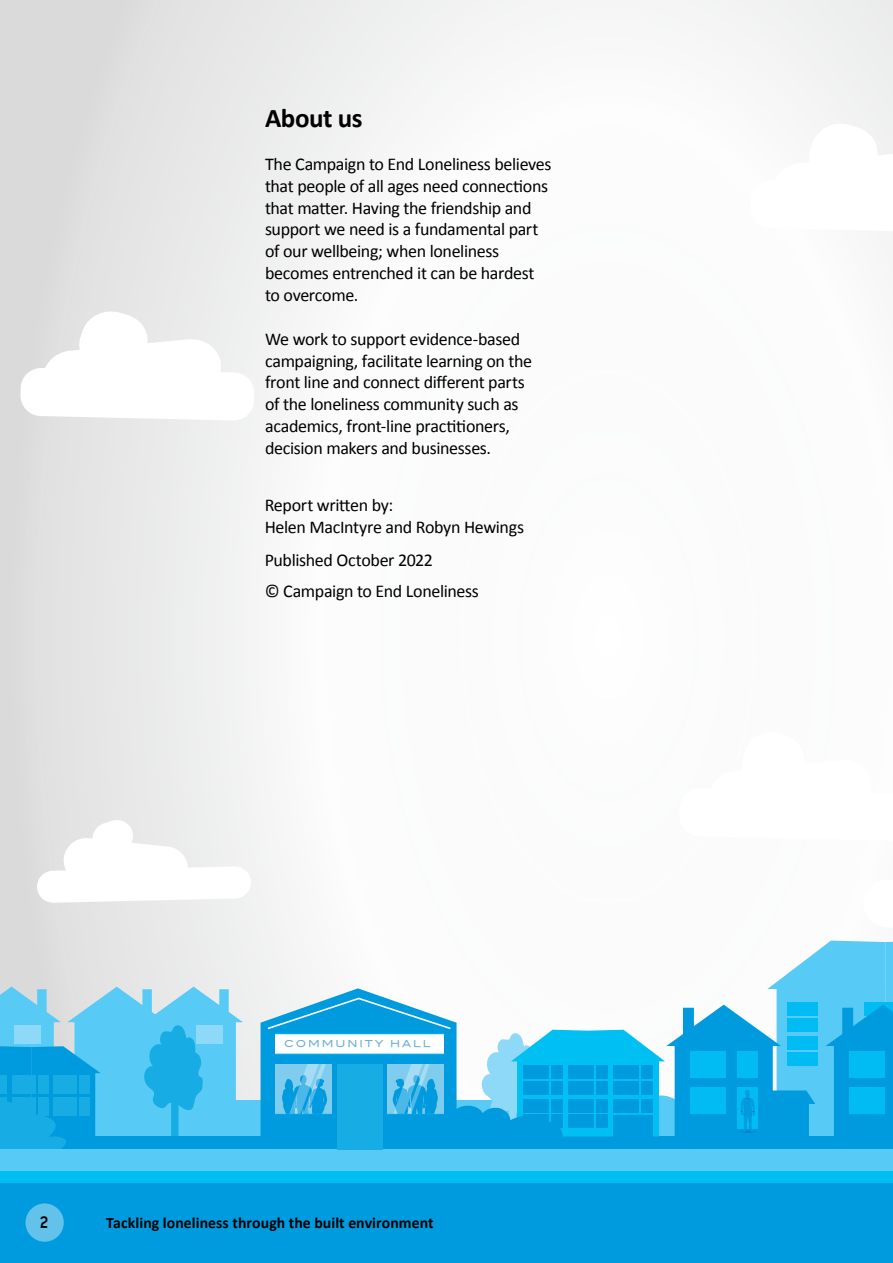
<style>
.page{position:relative;width:893px;height:1263px;background:#fff}
.page>*{position:absolute;margin:0;border:0;box-sizing:border-box;transform-origin:0 0}
.t1{font:700 27px "Calibri";letter-spacing:-.015em;color:#000}
.t2{font:18px/21.8px "Calibri";letter-spacing:-.02em;color:#000}
.t3{font:700 18px "Layar Bahtera Doomsday Condensed";color:#000}
.t4{font:700 15.75px "Calibri";letter-spacing:.005em;color:#000}
.t5{font:9.45px "Blair Md ITCTT Medium";letter-spacing:.2em;color:#087bb4}
</style>
<div class="page">
<div style="left:0;top:0;width:893px;height:1263px;background:linear-gradient(to right,#e5e5e6,#fff)"></div>
<svg style="left:679px;top:729px;width:214px;height:112px"></svg>
<svg style="left:750px;top:120px;width:143px;height:113px"></svg>
<svg style="left:20px;top:308px;width:235px;height:113px"></svg>
<svg style="left:37px;top:818px;width:214px;height:85px"></svg>
<div style="left:0;top:1136px;width:893px;height:127px;background:#009bdf"></div>
<svg style="left:0;top:987px;width:243px;height:163px;background:#49beeb"></svg>
<div style="left:0;top:1150px;width:893px;height:22px;background:#57caf5"></div>
<div style="left:0;top:1172px;width:893px;height:11px;background:#00bdf2"></div>
<svg style="left:261px;top:879px;width:632px;height:293px"></svg>
<div style="left:26px;top:1203px;width:38px;height:39px;background:#63c2e9;border-radius:50%"></div>
<h1 class="t1" style="left:265px;top:100px;width:99px">About us</h1>
<p class="t2" style="left:265px;top:153px;width:288px">The Campaign to End Loneliness believes that people of all ages need connections that matter. Having the friendship and support we need is a fundamental part of our wellbeing; when loneliness becomes entrenched it can be hardest to overcome.</p>
<p class="t2" style="left:265px;top:328px;width:269px">We work to support evidence-based campaigning, facilitate learning on the front line and connect different parts of the loneliness community such as academics, front-line practitioners, decision makers and businesses.</p>
<p class="t2" style="left:265px;top:494px;width:261px">Report written by:<br>Helen MacIntyre and Robyn Hewings</p>
<p class="t2" style="left:265px;top:549px;width:170px">Published October 2022</p>
<p class="t2" style="left:265px;top:580px;width:216px">© Campaign to End Loneliness</p>
<p class="t5" style="left:284px;top:1036px;width:148px">COMMUNITY HALL</p>
<p class="t3" style="left:40px;top:1213px;width:10px">2</p>
<p class="t4" style="left:106px;top:1213px;width:329px">Tackling loneliness through the built environment</p>
</div>
